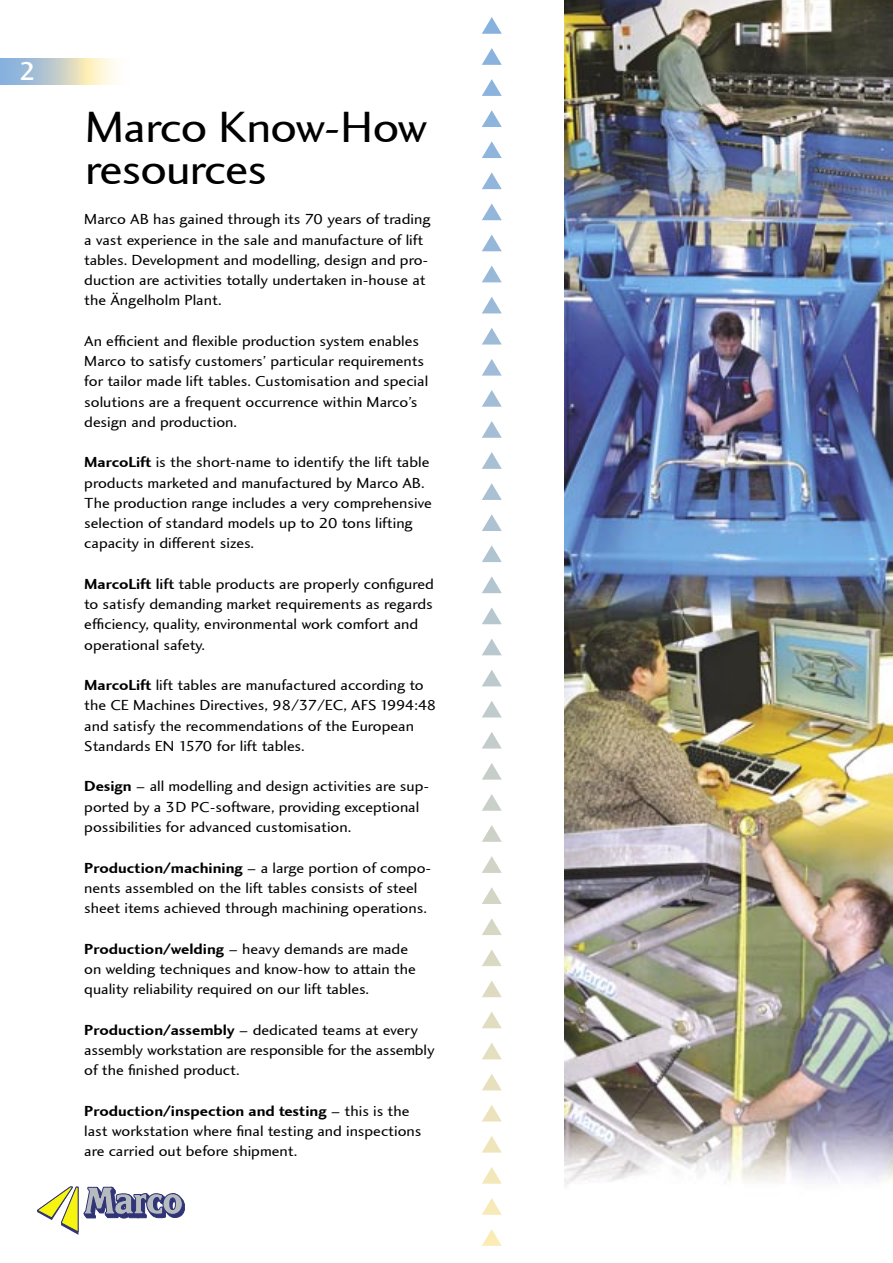
<style>
.page{position:relative;width:893px;height:1263px;background:#fff}
.page>*{position:absolute;margin:0;border:0;box-sizing:border-box;transform-origin:0 0}
.t1{font:45px/42px "Charlotte Sans Book Let Plain";letter-spacing:-.015em;color:#000;scale:1.1 1}
.t2{font:27px "Charlotte Sans Medium Let Plain";color:#fff}
.t3{font:15px/20.2px "Charlotte Sans Book Let Plain";color:#000;scale:1.1 1}
.t4{font:15px "Charlotte Sans Bold Let Plain";color:#000;scale:1.1 1}
.s1{font-family:"Charlotte Sans Bold Let Plain"}
.s2{font-family:"Charlotte Sans Medium Let Plain"}
.s3{font-family:"Charlotte Sans Book Let Plain"}
</style>
<div class="page">
<svg style="left:482px;top:17px;width:20px;height:17px"></svg>
<svg style="left:482px;top:48px;width:20px;height:17px"></svg>
<svg style="left:482px;top:79px;width:20px;height:17px"></svg>
<svg style="left:482px;top:110px;width:20px;height:17px"></svg>
<svg style="left:482px;top:141px;width:20px;height:17px"></svg>
<svg style="left:482px;top:172px;width:20px;height:17px"></svg>
<svg style="left:482px;top:203px;width:20px;height:17px"></svg>
<svg style="left:482px;top:235px;width:20px;height:16px"></svg>
<svg style="left:482px;top:266px;width:20px;height:16px"></svg>
<svg style="left:482px;top:297px;width:20px;height:16px"></svg>
<svg style="left:482px;top:328px;width:20px;height:17px"></svg>
<svg style="left:482px;top:359px;width:20px;height:17px"></svg>
<svg style="left:482px;top:390px;width:20px;height:17px"></svg>
<svg style="left:482px;top:421px;width:20px;height:17px"></svg>
<svg style="left:482px;top:452px;width:20px;height:17px"></svg>
<svg style="left:482px;top:483px;width:20px;height:17px"></svg>
<svg style="left:482px;top:514px;width:20px;height:17px"></svg>
<svg style="left:482px;top:545px;width:20px;height:17px"></svg>
<svg style="left:482px;top:576px;width:20px;height:17px"></svg>
<svg style="left:482px;top:607px;width:20px;height:17px"></svg>
<svg style="left:482px;top:639px;width:20px;height:16px"></svg>
<svg style="left:482px;top:670px;width:20px;height:16px"></svg>
<svg style="left:482px;top:701px;width:20px;height:16px"></svg>
<svg style="left:482px;top:732px;width:19px;height:16px"></svg>
<svg style="left:482px;top:763px;width:20px;height:17px"></svg>
<svg style="left:482px;top:794px;width:20px;height:17px"></svg>
<svg style="left:482px;top:825px;width:20px;height:17px"></svg>
<svg style="left:482px;top:856px;width:20px;height:17px"></svg>
<svg style="left:482px;top:887px;width:20px;height:17px"></svg>
<svg style="left:482px;top:918px;width:20px;height:17px"></svg>
<svg style="left:482px;top:949px;width:20px;height:17px"></svg>
<svg style="left:482px;top:981px;width:20px;height:16px"></svg>
<svg style="left:482px;top:1012px;width:20px;height:16px"></svg>
<svg style="left:482px;top:1043px;width:20px;height:16px"></svg>
<svg style="left:482px;top:1074px;width:20px;height:16px"></svg>
<svg style="left:482px;top:1105px;width:20px;height:16px"></svg>
<svg style="left:482px;top:1136px;width:19px;height:16px"></svg>
<svg style="left:482px;top:1167px;width:20px;height:17px"></svg>
<svg style="left:482px;top:1198px;width:20px;height:17px"></svg>
<svg style="left:482px;top:1229px;width:20px;height:17px"></svg>
<svg style="left:0;top:59px;width:116px;height:25px"></svg>
<img style="left:565px;top:0;width:328px;height:1187px">
<svg style="left:37px;top:1186px;width:41px;height:49px"></svg>
<svg style="left:84px;top:1186px;width:101px;height:33px"></svg>
<h2 class="t2" style="left:19px;top:56px;width:18px">2</h2>
<h1 class="t1" style="left:85px;top:107px;width:313px">Marco Know-How resources</h1>
<p class="t3" style="left:84px;top:210px;width:316px">Marco AB has gained through its 70 years of trading a vast experience in the sale and manufacture of lift tables. Development and modelling, design and pro&shy;duction are activities totally undertaken in-house at the Ängelholm Plant.</p>
<p class="t3" style="left:84px;top:331px;width:314px">An efficient and flexible production system enables Marco to satisfy customers’ particular requirements for tailor made lift tables. Customisation and special solutions are a frequent occurrence within Marco’s design and production.</p>
<p class="t3" style="left:84px;top:453px;width:318px"><span class="s1">MarcoLift</span> is the short-name to identify the lift table products marketed and manufactured by Marco AB.<br>The production range includes a very comprehensive selection of standard models up to 20 tons lifting capacity in different sizes.</p>
<p class="t3" style="left:84px;top:574px;width:319px"><span class="s1">MarcoLift</span> <span class="s2">lift</span> table products are properly configured to satisfy demanding market requirements as regards efficiency, quality, environmental work comfort and operational safety.</p>
<p class="t3" style="left:84px;top:675px;width:322px"><span class="s1">MarcoLift</span> lift tables are manufactured according to the CE Machines Directives, 98/37/EC, AFS 1994:48 and satisfy the recommendations of the European Standards EN 1570 for lift tables.</p>
<p class="t3" style="left:84px;top:777px;width:315px"><span class="s1">Design</span> – all modelling and design activities are sup&shy;ported by a 3D PC-software, providing exceptional possibilities for advanced customisation.</p>
<p class="t3" style="left:84px;top:858px;width:317px"><span class="s1">Production/machining</span> – a large portion of compo&shy;nents assembled on the lift tables consists of steel sheet items achieved through machining operations.</p>
<p class="t3" style="left:84px;top:939px;width:303px"><span class="s1">Production/welding</span> – heavy demands are made on welding techniques and know-how to attain the quality reliability required on our lift tables.</p>
<p class="t3" style="left:84px;top:1020px;width:320px"><span class="s1">Production/assembly</span> – dedicated teams at every assembly workstation are responsible for the assembly of the finished product.</p>
<p class="t4" style="left:84px;top:1102px;width:297px">Production/inspection and testing <span class="s3">– this is the</span></p>
<p class="t3" style="left:84px;top:1121px;width:308px">last workstation where final testing and inspections are carried out before shipment.</p>
</div>
